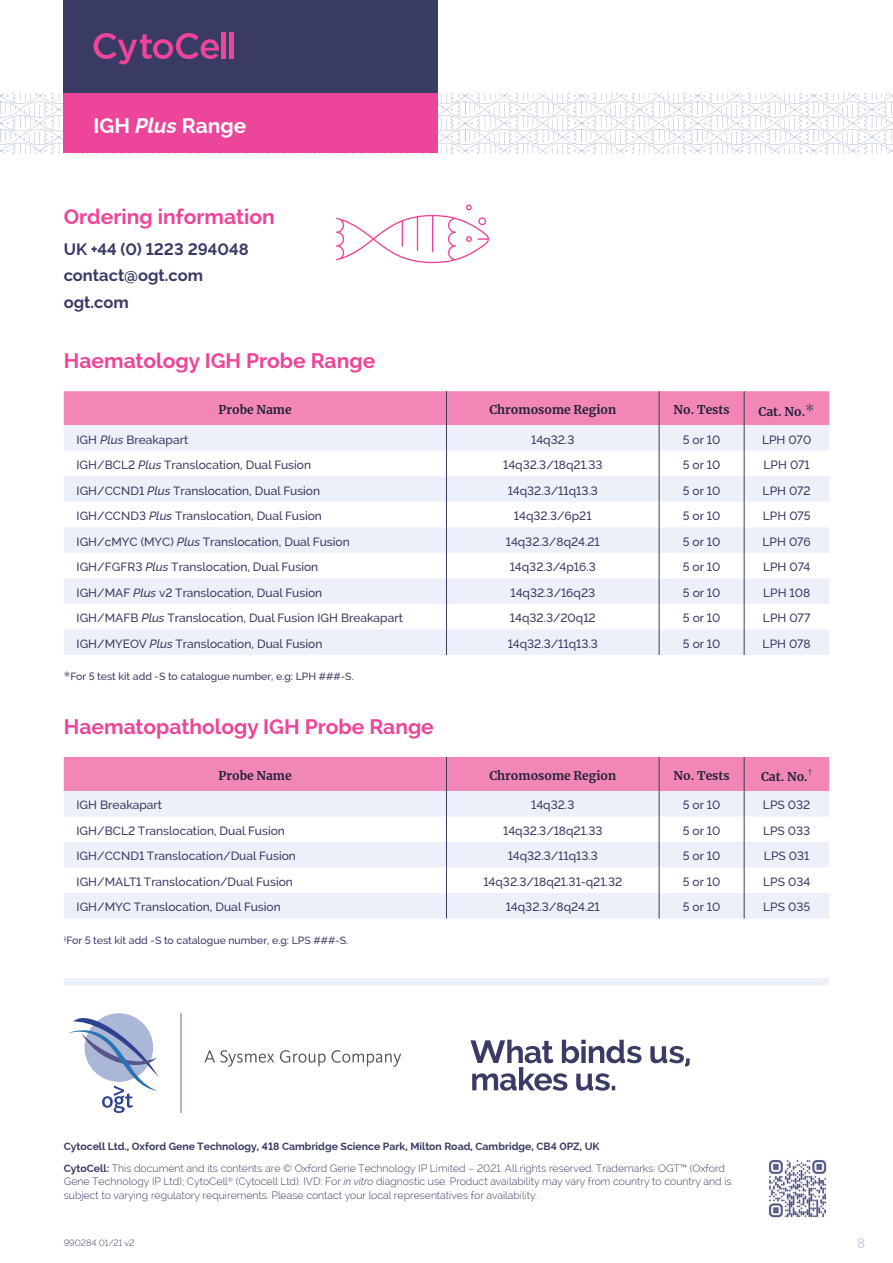
<style>
.page{position:relative;width:893px;height:1263px;background:#fff}
.page>*{position:absolute;margin:0;border:0;box-sizing:border-box;transform-origin:0 0}
.t1{font:21px "OGT Raleway Bold";color:#ed4599}
.t2{font:21px "OGT Raleway Bold";color:#fff}
.t3{font:16.5px/26.5px "OGT Raleway Bold";color:#3a3b65}
.t4{font:13.5px "OGT Raleway Light";color:#aab7d7}
.t5{font:12px "OGT Raleway Medium";color:#3a3b65}
.t6{font:12px "OGT Merriweather Bold";color:#22223c}
.t7{font:10.5px/13.5px "OGT Raleway Light";color:#3a3b65}
.t8{font:10.5px "OGT Raleway Medium";color:#3a3b65}
.t9{font:10.5px "OGT Raleway Bold";color:#3a3b65}
.t10{font:9px "OGT Raleway Light";color:#3a3b65}
.s1{font-style:italic}
.s2{font-family:"OGT Merriweather Light";font-size:15px;color:#3a3b65}
.s3{font-family:"OGT Raleway Medium Italic"}
.s4{font-family:"OGT Merriweather Light"}
.s5{font-family:"OGT Raleway Bold"}
.s6{font-family:"OGT Raleway Light Italic"}
</style>
<div class="page">
<svg style="left:204px;top:1050px;width:70px;height:17px"></svg>
<svg style="left:280px;top:1050px;width:121px;height:17px"></svg>
<svg style="left:68px;top:1013px;width:90px;height:100px"></svg>
<hr style="left:180px;top:1013px;width:2px;height:100px;background:#aab7d7">
<svg style="left:470px;top:1040px;width:220px;height:51px"></svg>
<svg style="left:0;top:94px;width:893px;height:59px"></svg>
<div style="left:64px;top:0;width:374px;height:94px;background:#3a3b65"></div>
<div style="left:64px;top:94px;width:374px;height:59px;background:#ed4599"></div>
<svg style="left:94px;top:33px;width:125px;height:31px"></svg>
<div style="left:221px;top:32px;width:5px;height:27px;background:#ed4599"></div>
<hr style="left:230px;top:32px;width:4px;height:27px;background:#ed4599">
<div style="left:64px;top:978px;width:765px;height:7px;background:#edf0f8"></div>
<img style="left:768px;top:1160px;width:59px;height:58px">
<svg style="left:336px;top:205px;width:153px;height:58px"></svg>
<svg style="left:64px;top:391px;width:765px;height:264px"></svg>
<svg style="left:64px;top:757px;width:765px;height:161px"></svg>
<h1 class="t2" style="left:94px;top:114px;width:154px">IGH <span class="s1">Plus</span> Range</h1>
<h1 class="t1" style="left:64px;top:204px;width:212px">Ordering information</h1>
<h2 class="t3" style="left:64px;top:236px;width:186px">UK +44 (0) 1223 294048 contact@ogt.com ogt.com</h2>
<h1 class="t1" style="left:64px;top:349px;width:313px">Haematology IGH Probe Range</h1>
<p class="t6" style="left:219px;top:401px;width:75px">Probe Name</p>
<p class="t6" style="left:489px;top:401px;width:128px">Chromosome Region</p>
<p class="t6" style="left:674px;top:401px;width:58px">No. Tests</p>
<p class="t6" style="left:759px;top:403px;width:58px">Cat. No.<span class="s2">*</span></p>
<p class="t5" style="left:77px;top:432px;width:113px">IGH <span class="s3">Plus</span> Breakapart</p>
<p class="t5" style="left:531px;top:432px;width:45px">14q32.3</p>
<p class="t5" style="left:683px;top:432px;width:39px">5 or 10</p>
<p class="t5" style="left:762px;top:432px;width:51px">LPH 070</p>
<p class="t5" style="left:77px;top:458px;width:236px">IGH/BCL2 <span class="s3">Plus</span> Translocation, Dual Fusion</p>
<p class="t5" style="left:503px;top:458px;width:101px">14q32.3/18q21.33</p>
<p class="t5" style="left:683px;top:458px;width:39px">5 or 10</p>
<p class="t5" style="left:763px;top:458px;width:48px">LPH 071</p>
<p class="t5" style="left:77px;top:483px;width:245px">IGH/CCND1 <span class="s3">Plus</span> Translocation, Dual Fusion</p>
<p class="t5" style="left:508px;top:483px;width:92px">14q32.3/11q13.3</p>
<p class="t5" style="left:683px;top:483px;width:39px">5 or 10</p>
<p class="t5" style="left:763px;top:483px;width:50px">LPH 072</p>
<p class="t5" style="left:77px;top:509px;width:247px">IGH/CCND3 <span class="s3">Plus</span> Translocation, Dual Fusion</p>
<p class="t5" style="left:514px;top:509px;width:79px">14q32.3/6p21</p>
<p class="t5" style="left:683px;top:509px;width:39px">5 or 10</p>
<p class="t5" style="left:763px;top:509px;width:49px">LPH 075</p>
<p class="t5" style="left:77px;top:534px;width:275px">IGH/cMYC (MYC) <span class="s3">Plus</span> Translocation, Dual Fusion</p>
<p class="t5" style="left:506px;top:534px;width:96px">14q32.3/8q24.21</p>
<p class="t5" style="left:683px;top:534px;width:39px">5 or 10</p>
<p class="t5" style="left:763px;top:534px;width:50px">LPH 076</p>
<p class="t5" style="left:77px;top:560px;width:243px">IGH/FGFR3 <span class="s3">Plus</span> Translocation, Dual Fusion</p>
<p class="t5" style="left:510px;top:560px;width:88px">14q32.3/4p16.3</p>
<p class="t5" style="left:683px;top:560px;width:39px">5 or 10</p>
<p class="t5" style="left:763px;top:560px;width:49px">LPH 074</p>
<p class="t5" style="left:77px;top:586px;width:247px">IGH/MAF <span class="s3">Plus</span> v2 Translocation, Dual Fusion</p>
<p class="t5" style="left:510px;top:586px;width:86px">14q32.3/16q23</p>
<p class="t5" style="left:683px;top:586px;width:39px">5 or 10</p>
<p class="t5" style="left:763px;top:586px;width:49px">LPH 108</p>
<p class="t5" style="left:77px;top:611px;width:328px">IGH/MAFB <span class="s3">Plus</span> Translocation, Dual Fusion IGH Breakapart</p>
<p class="t5" style="left:510px;top:611px;width:87px">14q32.3/20q12</p>
<p class="t5" style="left:683px;top:611px;width:39px">5 or 10</p>
<p class="t5" style="left:763px;top:611px;width:49px">LPH 077</p>
<p class="t5" style="left:77px;top:637px;width:247px">IGH/MYEOV <span class="s3">Plus</span> Translocation, Dual Fusion</p>
<p class="t5" style="left:508px;top:637px;width:92px">14q32.3/11q13.3</p>
<p class="t5" style="left:683px;top:637px;width:39px">5 or 10</p>
<p class="t5" style="left:763px;top:637px;width:50px">LPH 078</p>
<p class="t8" style="left:64px;top:671px;width:291px"><span class="s4">*</span>For 5 test kit add -S to catalogue number, e.g: LPH ###-S.</p>
<h1 class="t1" style="left:64px;top:715px;width:372px">Haematopathology IGH Probe Range</h1>
<p class="t6" style="left:219px;top:767px;width:75px">Probe Name</p>
<p class="t6" style="left:489px;top:767px;width:128px">Chromosome Region</p>
<p class="t6" style="left:674px;top:767px;width:58px">No. Tests</p>
<p class="t6" style="left:761px;top:769px;width:53px">Cat. No.<sup>†</sup></p>
<p class="t5" style="left:77px;top:798px;width:87px">IGH Breakapart</p>
<p class="t5" style="left:531px;top:798px;width:45px">14q32.3</p>
<p class="t5" style="left:683px;top:798px;width:39px">5 or 10</p>
<p class="t5" style="left:763px;top:798px;width:49px">LPS 032</p>
<p class="t5" style="left:77px;top:824px;width:210px">IGH/BCL2 Translocation, Dual Fusion</p>
<p class="t5" style="left:503px;top:824px;width:101px">14q32.3/18q21.33</p>
<p class="t5" style="left:683px;top:824px;width:39px">5 or 10</p>
<p class="t5" style="left:763px;top:824px;width:49px">LPS 033</p>
<p class="t5" style="left:77px;top:849px;width:221px">IGH/CCND1 Translocation/Dual Fusion</p>
<p class="t5" style="left:508px;top:849px;width:92px">14q32.3/11q13.3</p>
<p class="t5" style="left:683px;top:849px;width:39px">5 or 10</p>
<p class="t5" style="left:764px;top:849px;width:47px">LPS 031</p>
<p class="t5" style="left:77px;top:875px;width:218px">IGH/MALT1 Translocation/Dual Fusion</p>
<p class="t5" style="left:483px;top:875px;width:140px">14q32.3/18q21.31-q21.32</p>
<p class="t5" style="left:683px;top:875px;width:39px">5 or 10</p>
<p class="t5" style="left:763px;top:875px;width:49px">LPS 034</p>
<p class="t5" style="left:77px;top:900px;width:206px">IGH/MYC Translocation, Dual Fusion</p>
<p class="t5" style="left:506px;top:900px;width:96px">14q32.3/8q24.21</p>
<p class="t5" style="left:683px;top:900px;width:39px">5 or 10</p>
<p class="t5" style="left:763px;top:900px;width:49px">LPS 035</p>
<p class="t8" style="left:64px;top:934px;width:286px"><sup>†</sup>For 5 test kit add -S to catalogue number, e.g: LPS ###-S.</p>
<p class="t9" style="left:64px;top:1140px;width:537px">Cytocell Ltd., Oxford Gene Technology, 418 Cambridge Science Park, Milton Road, Cambridge, CB4 0PZ, UK</p>
<p class="t7" style="left:64px;top:1161px;width:669px"><span class="s5">CytoCell:</span> This document and its contents are © Oxford Gene Technology IP Limited – 2021. All rights reserved. Trademarks: OGT™ (Oxford<br>Gene Technology IP Ltd); CytoCell<sup>®</sup> (Cytocell Ltd). IVD: For <span class="s6">in vitro</span> diagnostic use. Product availability may vary from country to country and is subject to varying regulatory requirements. Please contact your local representatives for availability.</p>
<p class="t10" style="left:64px;top:1237px;width:72px">990284 01/21 v2</p>
<p class="t4" style="left:857px;top:1235px;width:10px">8</p>
</div>
